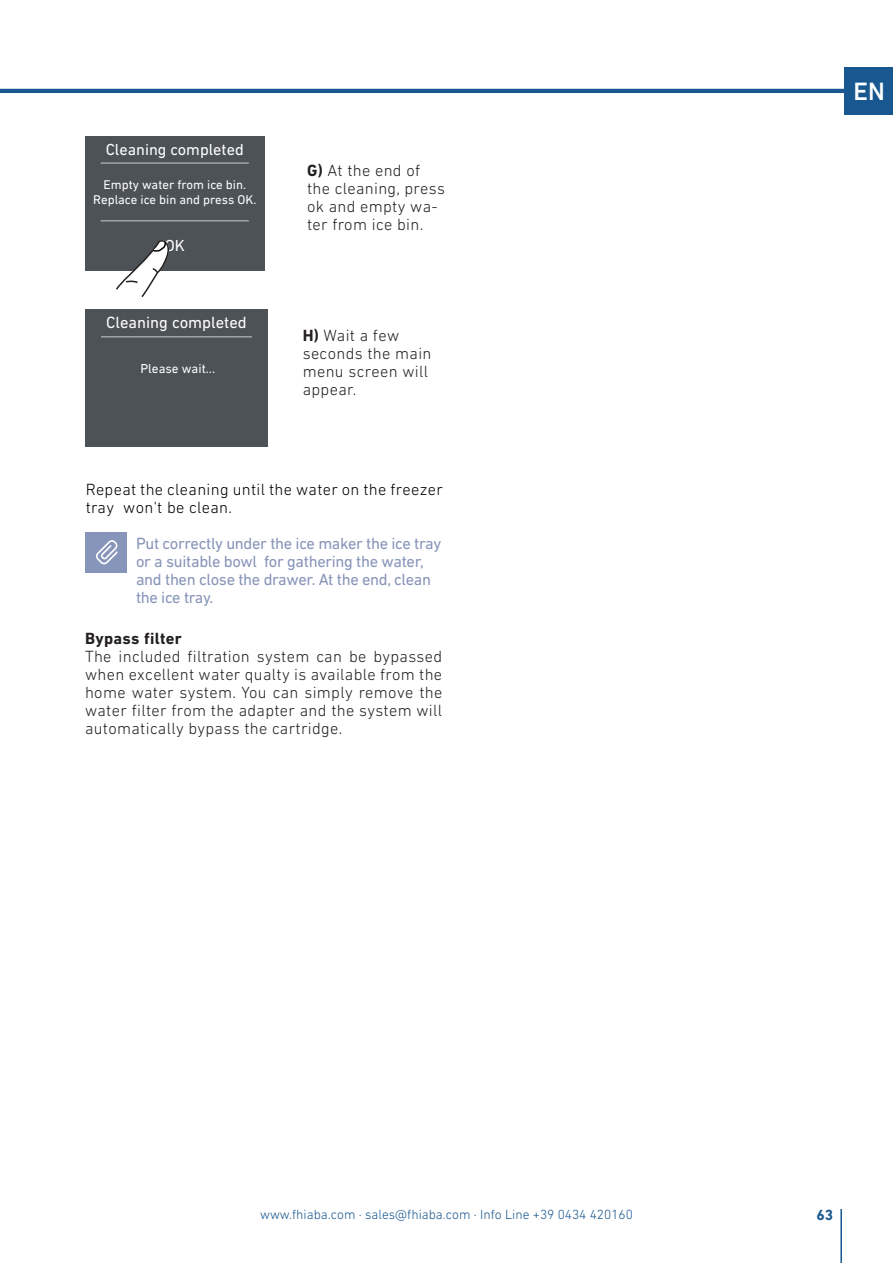
<style>
.page{position:relative;width:893px;height:1263px;background:#fff}
.page>*{position:absolute;margin:0;border:0;box-sizing:border-box;transform-origin:0 0}
.t1{font:500 25.5px "DIN Next LT Pro";color:#fff}
.t2{font:300 16.5px/18px "DIN Next LT Pro";letter-spacing:.02em;color:#231f20}
.t3{font:16.5px/18px "DIN Next LT Pro";letter-spacing:-.02em;color:#8895ba}
.t4{font:300 16.5px/18px "DIN Next LT Pro";letter-spacing:.02em;color:#000}
.t5{font:16.5px "DIN Next LT Pro";color:#fff}
.t6{font:700 16.5px "DIN Next LT Pro";letter-spacing:.02em;color:#231f20}
.t7{font:16.2px "DIN Next LT Pro";color:#fff}
.t8{font:700 15px "DIN Next LT Pro";color:#18578f}
.t9{font:300 13.5px "DIN Next LT Pro";color:#18578f}
.t10{font:13.2px "DIN Next LT Pro";color:#fff}
.t11{font:12.9px/15.1px "DIN Next LT Pro";color:#fff;text-align:center}
.s1{font-weight:700}
</style>
<div class="page">
<div style="left:844px;top:67px;width:49px;height:48px;background:#18578f"></div>
<hr style="left:0;top:89px;width:849px;height:4px;background:#18578f">
<div style="left:85px;top:136px;width:179px;height:135px;background:#4c5256"></div>
<hr style="left:101px;top:221px;width:148px;height:1px;background:#cdcccb">
<hr style="left:101px;top:163px;width:148px;height:1px;background:#cdcccb">
<div style="left:85px;top:309px;width:183px;height:137px;background:#4c5256"></div>
<hr style="left:101px;top:337px;width:151px;height:1px;background:#cdcccb">
<hr style="left:840px;top:1209px;width:2px;height:54px;background:#18578f">
<svg style="left:116px;top:240px;width:53px;height:57px"></svg>
<div style="left:86px;top:532px;width:41px;height:41px;background:#8895ba"></div>
<svg style="left:96px;top:540px;width:22px;height:24px"></svg>
<p class="t7" style="left:106px;top:143px;width:140px">Cleaning completed</p>
<p class="t11" style="left:93px;top:178px;width:165px">Empty water from ice bin.<br>Replace ice bin and press OK.</p>
<p class="t7" style="left:165px;top:239px;width:22px">OK</p>
<p class="t5" style="left:106px;top:316px;width:142px">Cleaning completed</p>
<p class="t10" style="left:141px;top:363px;width:76px">Please wait...</p>
<p class="t2" style="left:307px;top:163px;width:139px"><span class="s1">G)</span> At the end of the cleaning, press ok and empty wa&shy;ter from ice bin.</p>
<p class="t2" style="left:303px;top:328px;width:130px"><span class="s1">H)</span> Wait a few seconds the main menu screen will appear.</p>
<p class="t4" style="left:86px;top:482px;width:359px">Repeat the cleaning until the water on the freezer tray won't be clean.</p>
<p class="t3" style="left:136px;top:536px;width:307px">Put correctly under the ice maker the ice tray or a suitable bowl for gathering the water, and then close the drawer. At the end, clean the ice tray.</p>
<p class="t6" style="left:85px;top:632px;width:98px">Bypass filter</p>
<p class="t2" style="left:85px;top:649px;width:359px;text-align:justify">The included filtration system can be bypassed when excellent water qualty is available from the home water system. You can simply remove the water filter from the adapter and the system will automatically bypass the cartridge.</p>
<h1 class="t1" style="left:853px;top:82px;width:33px">EN</h1>
<p class="t9" style="left:260px;top:1209px;width:374px">www.fhiaba.com · sales@fhiaba.com · Info Line +39 0434 420160</p>
<p class="t8" style="left:817px;top:1209px;width:18px">63</p>
</div>
